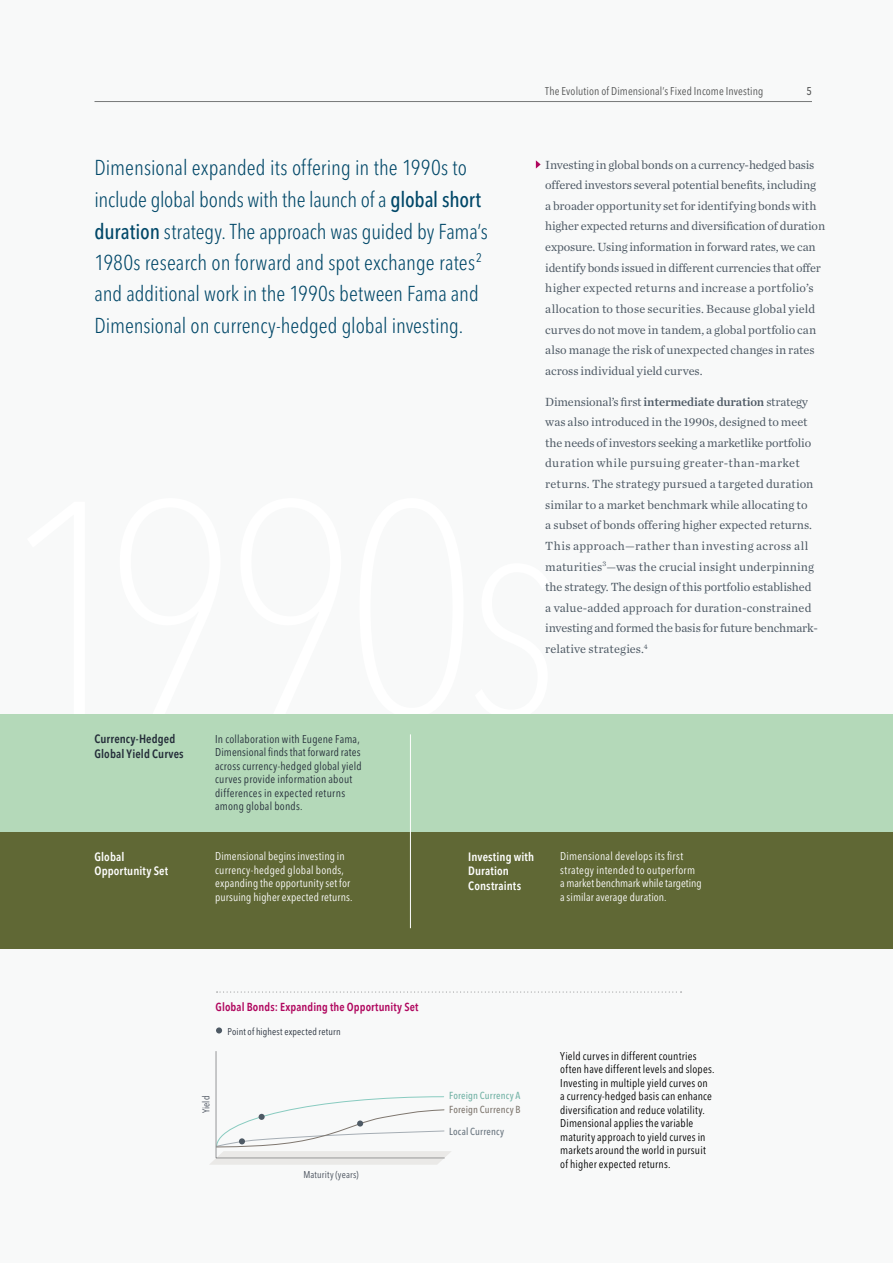
<style>
.page{position:relative;width:893px;height:1263px;background:#f8f9f9}
.page>*{position:absolute;margin:0;border:0;box-sizing:border-box;transform-origin:0 0}
.t1{font:300 condensed 21.3px/31.5px "Avenir Next LT Pro";color:#004768}
.t2{font:12.3px/20.5px "Chronicle Text O1";letter-spacing:-.005em;color:#4e5a65}
.t3{font:600 condensed 12px/14.2px "Avenir Next LT Pro";letter-spacing:.01em;color:#fff}
.t4{font:600 condensed 12px/14.2px "Avenir Next LT Pro";letter-spacing:.01em;color:#242d39}
.t5{font:600 11.7px "Avenir Next Condensed";letter-spacing:.01em;color:#b0065e}
.t6{font:condensed 11.25px/13.5px "Avenir Next LT Pro";letter-spacing:.015em;color:#000}
.t7{font:condensed 11.25px/13.5px "Avenir Next LT Pro";letter-spacing:.015em;color:#fff}
.t8{font:condensed 11.25px/13.5px "Avenir Next LT Pro";letter-spacing:.02em;color:#242d39}
.t9{font:condensed 11.25px "Avenir Next LT Pro";letter-spacing:.01em;color:#535454}
.t10{font:500 condensed 11.25px "Avenir Next LT Pro";color:#535454}
.t11{font:500 condensed 10.2px "Avenir Next LT Pro";letter-spacing:.015em;color:#72b2a5}
.t12{font:500 condensed 10.2px "Avenir Next LT Pro";letter-spacing:.015em;color:#7e766e}
.t13{font:500 condensed 10.2px "Avenir Next LT Pro";letter-spacing:.02em;color:#68747e}
.t14{font:condensed 9.75px "Avenir Next LT Pro";letter-spacing:.015em;color:#242d39}
.t15{font:condensed 9.75px "Avenir Next LT Pro";letter-spacing:.015em;color:#434b57}
.s1{font-weight:500}
.s2{font-weight:600}
</style>
<div class="page">
<div style="left:1px;top:714px;width:892px;height:118px;background:#b4d9b9"></div>
<div style="left:1px;top:832px;width:892px;height:116px;background:#606835"></div>
<hr style="left:0;top:714px;width:1px;height:118px;background:#b4d9b9">
<hr style="left:0;top:832px;width:1px;height:116px;background:#606835">
<svg style="left:217px;top:991px;width:465px;height:1px"></svg>
<svg style="left:216px;top:1027px;width:6px;height:6px"></svg>
<hr style="left:216px;top:1051px;width:1px;height:107px;background:#969798">
<hr style="left:410px;top:734px;width:1px;height:194px;background:#fff">
<svg style="left:210px;top:1096px;width:241px;height:69px"></svg>
<svg style="left:536px;top:160px;width:5px;height:9px"></svg>
<hr style="left:94px;top:101px;width:718px;height:1px;background:#767878">
<p class="t9" style="left:545px;top:84px;width:220px">The Evolution of Dimensional’s Fixed Income Investing</p>
<p class="t10" style="left:806px;top:84px;width:7px">5</p>
<p class="t1" style="left:94px;top:152px;width:395px">Dimensional expanded its offering in the 1990s to include global bonds with the launch of a <span class="s1">global short duration</span> strategy. The approach was guided by Fama’s 1980s research on forward and spot exchange rates<sup>2 </sup>and additional work in the 1990s between Fama and Dimensional on currency-hedged global investing.</p>
<p class="t2" style="left:545px;top:154px;width:281px">Investing in global bonds on a currency-hedged basis offered investors several potential benefits, including<br>a broader opportunity set for identifying bonds with higher expected returns and diversification of duration exposure. Using information in forward rates, we can identify bonds issued in different currencies that offer higher expected returns and increase a portfolio’s allocation to those securities. Because global yield curves do not move in tandem, a global portfolio can also manage the risk of unexpected changes in rates across individual yield curves.</p>
<p class="t2" style="left:545px;top:391px;width:274px">Dimensional’s first <span class="s2">intermediate duration</span> strategy was also introduced in the 1990s, designed to meet the needs of investors seeking a marketlike portfolio duration while pursuing greater-than-market returns. The strategy pursued a targeted duration similar to a market benchmark while allocating to<br>a subset of bonds offering higher expected returns.<br>This approach—rather than investing across all maturities<sup>3</sup>—was the crucial insight underpinning the strategy. The design of this portfolio established a value-added approach for duration-constrained investing and formed the basis for future benchmark&shy;relative strategies.<sup>4</sup></p>
<p class="t8" style="left:215px;top:732px;width:148px">In collaboration with Eugene Fama, Dimensional finds that forward rates across currency-hedged global yield curves provide information about differences in expected returns among global bonds.</p>
<p class="t7" style="left:215px;top:850px;width:139px">Dimensional begins investing in currency-hedged global bonds, expanding the opportunity set for pursuing higher expected returns.</p>
<p class="t7" style="left:560px;top:850px;width:143px">Dimensional develops its first strategy intended to outperform a market benchmark while targeting a similar average duration.</p>
<p class="t4" style="left:94px;top:732px;width:91px">Currency-Hedged<br>Global Yield Curves</p>
<p class="t3" style="left:94px;top:849px;width:75px">Global<br>Opportunity Set</p>
<p class="t3" style="left:468px;top:850px;width:67px">Investing with<br>Duration<br>Constraints</p>
<p class="t5" style="left:216px;top:996px;width:204px">Global Bonds: Expanding the Opportunity Set</p>
<p class="t14" style="left:227px;top:1025px;width:115px">Point of highest expected return</p>
<p class="t15" style="left:200px;top:1113px;width:19px;rotate:-90deg">Yield</p>
<p class="t15" style="left:303px;top:1169px;width:57px">Maturity (years)</p>
<p class="t11" style="left:449px;top:1089px;width:73px">Foreign Currency A</p>
<p class="t12" style="left:449px;top:1103px;width:73px">Foreign Currency B</p>
<p class="t13" style="left:449px;top:1125px;width:56px">Local Currency</p>
<p class="t6" style="left:560px;top:1049px;width:156px">Yield curves in different countries often have different levels and slopes.<br>Investing in multiple yield curves on a currency-hedged basis can enhance diversification and reduce volatility.<br>Dimensional applies the variable maturity approach to yield curves in markets around the world in pursuit of higher expected returns.</p>
</div>
